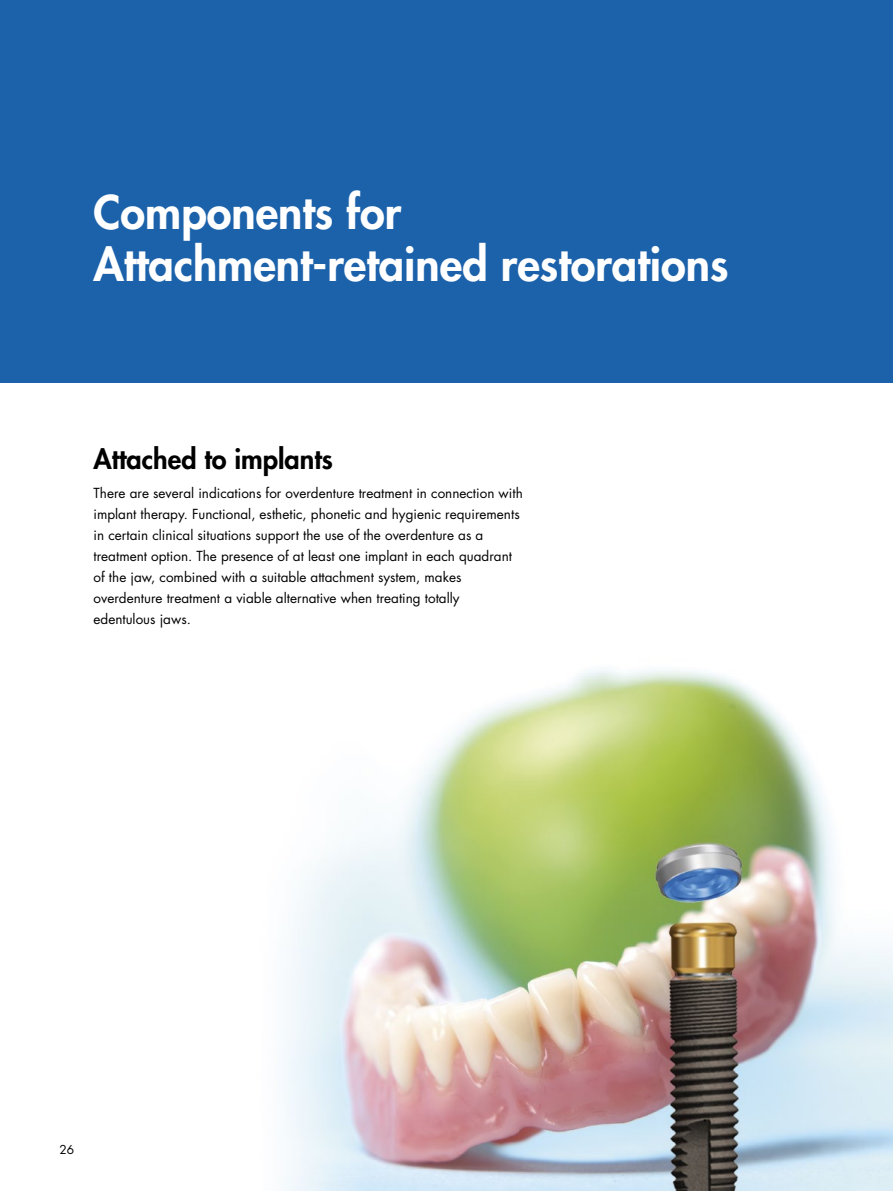
<style>
.page{position:relative;width:893px;height:1191px;background:#fff}
.page>*{position:absolute;margin:0;border:0;box-sizing:border-box;transform-origin:0 0}
.Intro_rubrik_NEG{font:800 45px/52.5px "Futura Std";color:#fff}
.Intro_rubrik_liten{font:800 27px "Futura Std";color:#000}
.Intro_body_9_14{font:13.5px/21px "Futura Std";color:#000}
.t1{font:12px "Futura Std";color:#000}
</style>
<div class="page">
<div style="left:0;top:0;width:893px;height:383px;background:#1c62aa"></div>
<img style="left:285px;top:670px;width:608px;height:521px">
<p class="Intro_rubrik_NEG" style="left:94px;top:186px;width:636px">Components for<br>Attachment-retained restorations</p>
<p class="Intro_rubrik_liten" style="left:94px;top:442px;width:241px">Attached to implants</p>
<p class="Intro_body_9_14" style="left:94px;top:483px;width:431px">There are several indications for overdenture treatment in connection with implant therapy. Functional, esthetic, phonetic and hygienic requirements in certain clinical situations support the use of the overdenture as a treatment option. The presence of at least one implant in each quadrant of the jaw, combined with a suitable attachment system, makes overdenture treatment a viable alternative when treating totally edentulous jaws.</p>
<p class="t1" style="left:60px;top:1142px;width:16px">26</p>
</div>
